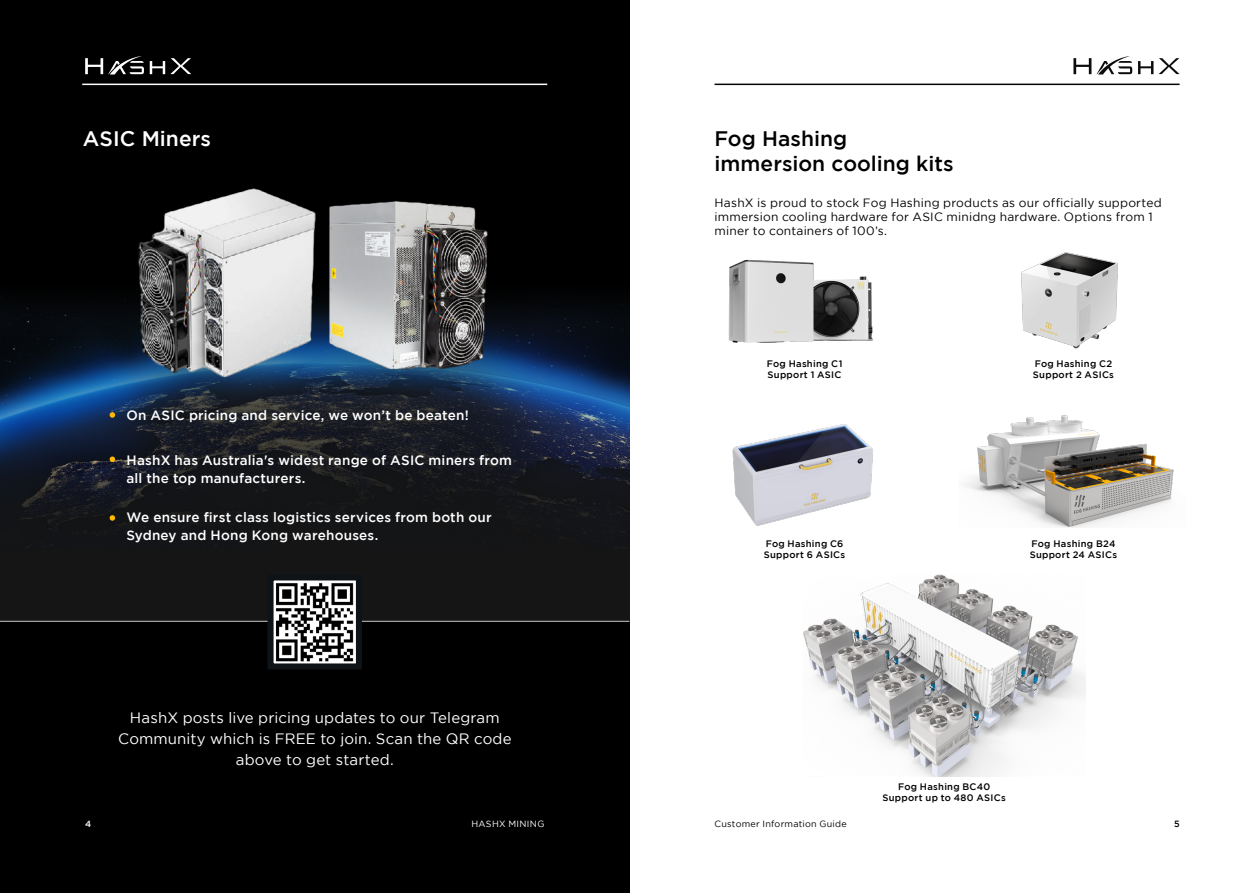
<style>
.page{position:relative;width:1259px;height:893px;background:#fff}
.page>*{position:absolute;margin:0;border:0;box-sizing:border-box;transform-origin:0 0}
.t1{font:500 21px/25.2px "Gotham";color:#000}
.t2{font:500 21px "Gotham";letter-spacing:.005em;color:#fff}
.t3{font:15px/21px "Gotham";letter-spacing:.01em;color:#fff;text-align:center}
.t4{font:500 13.5px/18px "Gotham";letter-spacing:.015em;color:#fff}
.t5{font:12px/14.4px "Gotham";letter-spacing:.02em;color:#000}
.t6{font:500 9.45px/11.2px "Gotham";letter-spacing:.03em;color:#000}
.t7{font:9px "Gotham";letter-spacing:.03em;color:#000}
.t8{font:9px "Gotham";letter-spacing:.04em;color:#fff}
.t9{font:500 9px "Gotham";color:#000}
.t10{font:500 9px "Gotham";color:#fff}
.s1{font-weight:500}
</style>
<div class="page">
<div style="left:0;top:0;width:629px;height:893px;background:#000"></div>
<img style="left:0;top:297px;width:629px;height:322px">
<img style="left:728px;top:259px;width:146px;height:84px">
<img style="left:732px;top:424px;width:141px;height:102px">
<img style="left:1021px;top:252px;width:97px;height:97px">
<img style="left:965px;top:415px;width:209px;height:113px">
<img style="left:803px;top:574px;width:282px;height:202px">
<img style="left:136px;top:188px;width:353px;height:191px">
<hr style="left:0;top:621px;width:629px;height:1px;background:#d9d9d9">
<svg style="left:264px;top:571px;width:101px;height:98px"></svg>
<svg style="left:110px;top:412px;width:5px;height:6px"></svg>
<svg style="left:110px;top:456px;width:5px;height:6px"></svg>
<svg style="left:110px;top:515px;width:5px;height:6px"></svg>
<svg style="left:1138px;top:58px;width:41px;height:16px"></svg>
<svg style="left:1073px;top:56px;width:59px;height:19px"></svg>
<hr style="left:714px;top:84px;width:465px;height:1px;background:#080403">
<svg style="left:150px;top:58px;width:41px;height:16px"></svg>
<svg style="left:85px;top:56px;width:59px;height:19px"></svg>
<hr style="left:82px;top:84px;width:465px;height:1px;background:#fff">
<h1 class="t2" style="left:83px;top:127px;width:130px">ASIC Miners</h1>
<h1 class="t1" style="left:714px;top:126px;width:240px">Fog Hashing immersion cooling kits</h1>
<p class="t5" style="left:714px;top:195px;width:449px">HashX is proud to stock Fog Hashing products as our officially supported immersion cooling hardware for ASIC minidng hardware. Options from 1 miner to containers of 100’s.</p>
<p class="t4" style="left:126px;top:405px;width:344px">On ASIC pricing and service, we won’t be beaten!</p>
<p class="t4" style="left:126px;top:451px;width:387px">HashX has Australia's widest range of ASIC miners from all the top manufacturers.</p>
<p class="t4" style="left:126px;top:508px;width:367px">We ensure first class logistics services from both our<br>Sydney and Hong Kong warehouses.</p>
<p class="t6" style="left:767px;top:358px;width:77px">Fog Hashing C1<br>Support 1 ASIC</p>
<p class="t6" style="left:764px;top:538px;width:83px">Fog Hashing C6<br>Support 6 ASICs</p>
<p class="t6" style="left:1033px;top:358px;width:83px">Fog Hashing C2<br>Support 2 ASICs</p>
<p class="t6" style="left:1029px;top:538px;width:89px">Fog Hashing B24<br>Support 24 ASICs</p>
<p class="t10" style="left:85px;top:819px;width:8px">4</p>
<p class="t3" style="left:118px;top:706px;width:395px">HashX posts live pricing updates to our Telegram<br>Community which is FREE to join. Scan the QR code above to get started.</p>
<p class="t6" style="left:882px;top:781px;width:125px;text-align:center">Fog Hashing BC40<br>Support up to 480 ASICs</p>
<p class="t8" style="left:471px;top:819px;width:80px">HASHX MINING<span class="s1">4</span></p>
<p class="t7" style="left:714px;top:819px;width:134px">Customer Information Guide</p>
<p class="t9" style="left:1174px;top:819px;width:7px">5</p>
</div>
